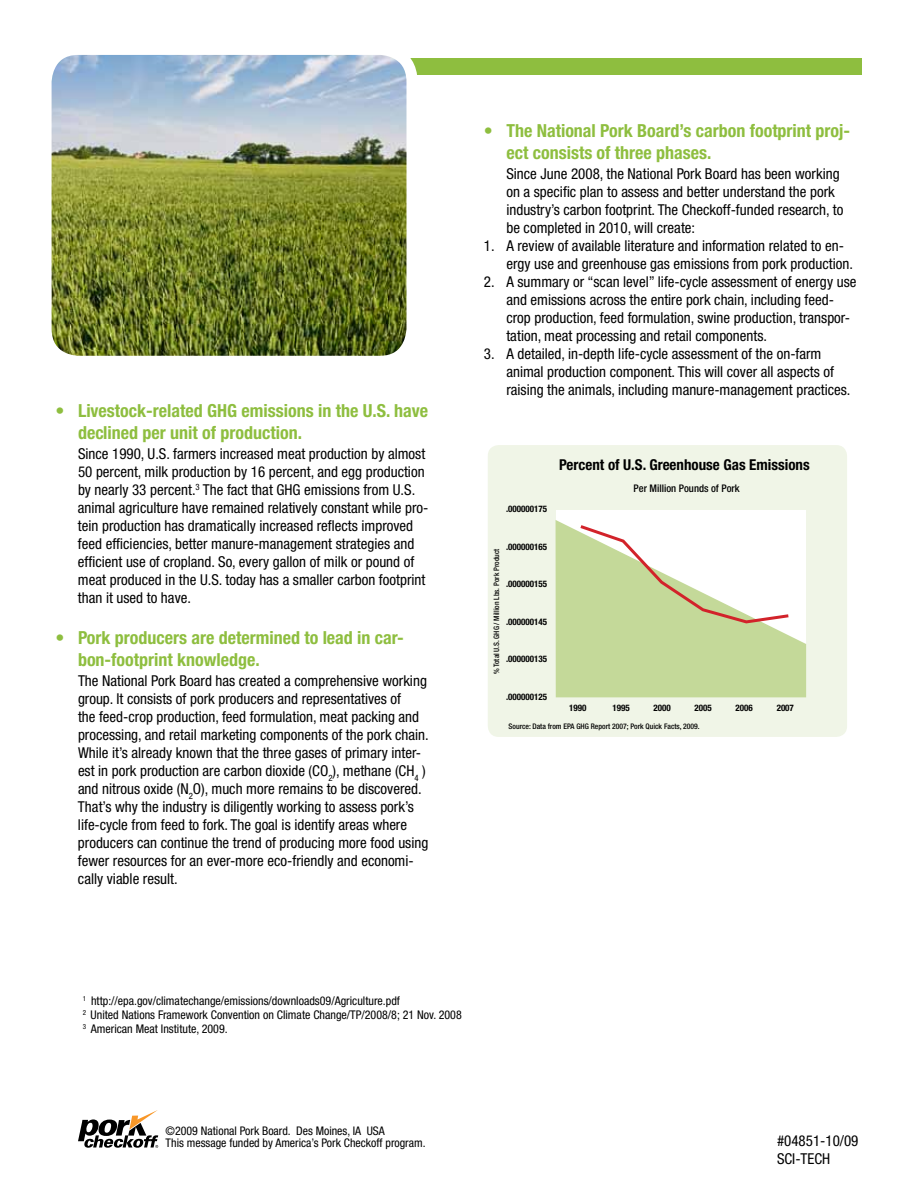
<style>
.page{position:relative;width:918px;height:1188px;background:#fff}
.page>*{position:absolute;margin:0;border:0;box-sizing:border-box;transform-origin:0 0}
.t1{font:700 condensed 18px/21.6px "Helvetica Neue LT Std";color:#8ebe3f}
.t2{font:condensed 15px/18px "Helvetica Neue LT Std";color:#000}
.t3{font:700 condensed 15px "Helvetica Neue LT Std";color:#000}
.t4{font:condensed 12px/14.4px "Helvetica Neue LT Std";color:#000}
.t5{font:condensed 11.85px/12px "Helvetica Neue LT Std";color:#000}
.t6{font:500 condensed 10.5px "Helvetica Neue LT Std";color:#000}
.t7{font:700 condensed 9px "Helvetica Neue LT Std";color:#000}
.t8{font:500 condensed 7.65px "Helvetica Neue LT Std";color:#000}
.t9{font:500 condensed 7.5px "Helvetica Neue LT Std";color:#000}
</style>
<div class="page">
<div style="left:177px;top:58px;width:684px;height:17px;background:#8ebe3f"></div>
<img style="left:52px;top:56px;width:354px;height:299px">
<div style="left:40px;top:44px;width:378px;height:323px;border:11px solid #fff;border-radius:32px"></div>
<svg style="left:78px;top:1110px;width:80px;height:38px"></svg>
<div style="left:488px;top:445px;width:359px;height:292px;background:#f0f5e7;border-radius:11px"></div>
<div style="left:556px;top:510px;width:249px;height:186px;background:#fff"></div>
<svg style="left:556px;top:520px;width:250px;height:177px;background:#c9dca2"></svg>
<svg style="left:577px;top:523px;width:215px;height:102px"></svg>
<p class="t1" style="left:78px;top:400px;width:352px;text-indent:-22px">• Livestock-related GHG emissions in the U.S. have declined per unit of production.</p>
<p class="t2" style="left:78px;top:444px;width:352px">Since 1990, U.S. farmers increased meat production by almost 50 percent, milk production by 16 percent, and egg production by nearly 33 percent.<sup>3</sup> The fact that GHG emissions from U.S. animal agriculture have remained relatively constant while pro&shy;tein production has dramatically increased reflects improved feed efficiencies, better manure-management strategies and efficient use of cropland. So, every gallon of milk or pound of meat produced in the U.S. today has a smaller carbon footprint than it used to have.</p>
<p class="t1" style="left:78px;top:627px;width:327px;text-indent:-22px">• Pork producers are determined to lead in car&shy;bon-footprint knowledge.</p>
<p class="t2" style="left:78px;top:671px;width:352px">The National Pork Board has created a comprehensive working group. It consists of pork producers and representatives of<br>the feed-crop production, feed formulation, meat packing and processing, and retail marketing components of the pork chain.<br>While it’s already known that the three gases of primary inter&shy;est in pork production are carbon dioxide (CO<sub>2</sub>), methane (CH<sub>4</sub> ) and nitrous oxide (N<sub>2</sub>O), much more remains to be discovered.<br>That’s why the industry is diligently working to assess pork’s life-cycle from feed to fork. The goal is identify areas where producers can continue the trend of producing more food using fewer resources for an ever-more eco-friendly and economi&shy;cally viable result.</p>
<p class="t1" style="left:506px;top:120px;width:345px;text-indent:-22px">• The National Pork Board’s carbon footprint proj&shy;ect consists of three phases.</p>
<p class="t2" style="left:506px;top:164px;width:338px">Since June 2008, the National Pork Board has been working on a specific plan to assess and better understand the pork industry’s carbon footprint. The Checkoff-funded research, to be completed in 2010, will create:</p>
<p class="t2" style="left:506px;top:236px;width:348px;text-indent:-22px">1. A review of available literature and information related to en&shy;ergy use and greenhouse gas emissions from pork production.</p>
<p class="t2" style="left:506px;top:272px;width:352px;text-indent:-22px">2. A summary or “scan level” life-cycle assessment of energy use and emissions across the entire pork chain, including feed&shy;crop production, feed formulation, swine production, transpor&shy;tation, meat processing and retail components.</p>
<p class="t2" style="left:506px;top:344px;width:346px;text-indent:-22px">3. A detailed, in-depth life-cycle assessment of the on-farm animal production component. This will cover all aspects of raising the animals, including manure-management practices.</p>
<p class="t7" style="left:506px;top:504px;width:43px">.000000175</p>
<p class="t7" style="left:506px;top:541px;width:43px">.000000165</p>
<p class="t7" style="left:506px;top:579px;width:43px">.000000155</p>
<p class="t7" style="left:506px;top:616px;width:43px">.000000145</p>
<p class="t7" style="left:506px;top:654px;width:43px">.000000135</p>
<p class="t7" style="left:506px;top:691px;width:43px">.000000125</p>
<p class="t9" style="left:492px;top:674px;width:127px;rotate:-90deg">% Total U.S. GHG / Million Lbs. Pork Product</p>
<p class="t3" style="left:559px;top:456px;width:252px">Percent of U.S. Greenhouse Gas Emissions</p>
<p class="t6" style="left:634px;top:482px;width:108px">Per Million Pounds of Pork</p>
<p class="t7" style="left:569px;top:702px;width:19px">1990</p>
<p class="t7" style="left:613px;top:702px;width:19px">1995</p>
<p class="t7" style="left:654px;top:702px;width:19px">2000</p>
<p class="t7" style="left:695px;top:702px;width:19px">2005</p>
<p class="t7" style="left:736px;top:702px;width:19px">2006</p>
<p class="t7" style="left:777px;top:702px;width:19px">2007</p>
<p class="t8" style="left:509px;top:722px;width:193px">Source: Data from EPA GHG Report 2007; Pork Quick Facts, 2009.</p>
<p class="t4" style="left:83px;top:993px;width:381px"><sup>1</sup> http://epa.gov/climatechange/emissions/downloads09/Agriculture.pdf<br><sup>2</sup> United Nations Framework Convention on Climate Change/TP/2008/8; 21 Nov. 2008<br><sup>3</sup> American Meat Institute, 2009.</p>
<p class="t5" style="left:166px;top:1125px;width:261px">©2009 National Pork Board. Des Moines, IA USA<br>This message funded by America’s Pork Checkoff program.</p>
<p class="t2" style="left:777px;top:1132px;width:83px">#04851-10/09<br>SCI-TECH</p>
</div>
